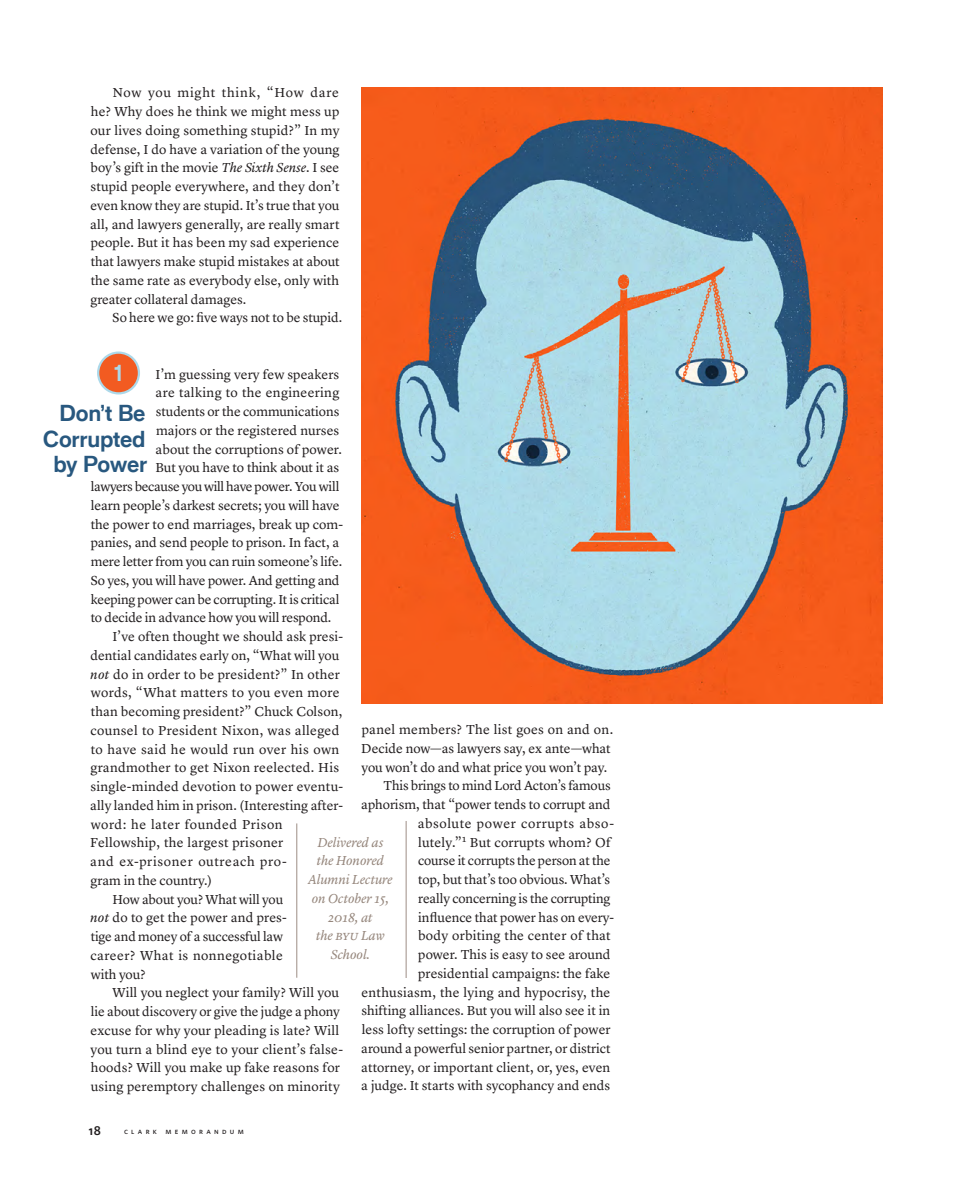
<style>
.page{position:relative;width:972px;height:1188px;background:#fff}
.page>*{position:absolute;margin:0;border:0;box-sizing:border-box;transform-origin:0 0}
.CM_text{font:700 22.5px "Applied Sans Pro";letter-spacing:-.015em;color:#28587f}
.CM_text-2{font:700 22.5px "Applied Sans Pro";color:#acd9ea}
.CM_text-3{font:13.5px/18.8px "Lyon Text";letter-spacing:.005em;color:#231f20}
.CM_text-4{font:italic 13.5px/18.8px "Lyon Text";letter-spacing:-.005em;color:#96877d;text-align:center}
.CM_text-5{font:13.5px "Lyon Text";letter-spacing:-.015em;color:#231f20}
.t1{font:12.75px "Whitney Semibold SC";color:#231f20}
.t2{font:8.25px "Whitney Medium SC";letter-spacing:.4em;color:#231f20}
.s1{font-style:italic}
</style>
<div class="page">
<hr style="left:406px;top:821px;width:1px;height:157px;background:#9d8d85">
<hr style="left:296px;top:823px;width:1px;height:155px;background:#9d8d85">
<img style="left:361px;top:87px;width:521px;height:617px">
<div style="left:98px;top:353px;width:41px;height:40px;background:#f25b21;border-radius:50%"></div>
<div style="left:97px;top:351px;width:43px;height:44px;border:2px solid #acd9ea;border-radius:50%"></div>
<p class="CM_text-3" style="left:90px;top:82px;width:251px;text-align:justify;text-indent:22px">Now you might think, “How dare he? Why does he think we might mess up our lives doing something stupid?” In my defense, I do have a variation of the young boy’s gift in the movie <span class="s1">The Sixth Sense</span>. I see stupid people everywhere, and they don’t even know they are stupid. It’s true that you all, and lawyers generally, are really smart people. But it has been my sad experience that lawyers make stupid mistakes at about the same rate as everybody else, only with greater collateral damages.</p>
<p class="CM_text-3" style="left:112px;top:307px;width:231px">So here we go: five ways not to be stupid.</p>
<p class="CM_text-2" style="left:114px;top:359px;width:11px">1</p>
<p class="CM_text" style="left:60px;top:400px;width:88px">Don’t Be</p>
<p class="CM_text" style="left:43px;top:425px;width:104px">Corrupted</p>
<p class="CM_text" style="left:53px;top:451px;width:95px">by Power</p>
<p class="CM_text-3" style="left:156px;top:364px;width:185px">I’m guessing very few speakers</p>
<p class="CM_text-3" style="left:156px;top:382px;width:185px">are talking to the engineering</p>
<p class="CM_text-3" style="left:156px;top:401px;width:185px">students or the communications</p>
<p class="CM_text-3" style="left:156px;top:420px;width:185px">majors or the registered nurses</p>
<p class="CM_text-3" style="left:156px;top:439px;width:188px">about the corruptions of power.</p>
<p class="CM_text-3" style="left:156px;top:457px;width:185px">But you have to think about it as</p>
<p class="CM_text-3" style="left:91px;top:476px;width:250px">lawyers because you will have power. You will</p>
<p class="CM_text-3" style="left:91px;top:495px;width:250px">learn people’s darkest secrets; you will have</p>
<p class="CM_text-3" style="left:91px;top:514px;width:254px">the power to end marriages, break up com-</p>
<p class="CM_text-3" style="left:91px;top:532px;width:250px">panies, and send people to prison. In fact, a</p>
<p class="CM_text-3" style="left:91px;top:551px;width:253px">mere letter from you can ruin someone’s life.</p>
<p class="CM_text-3" style="left:91px;top:570px;width:250px">So yes, you will have power. And getting and</p>
<p class="CM_text-5" style="left:91px;top:589px;width:250px">keeping power can be corrupting. It is critical</p>
<p class="CM_text-3" style="left:91px;top:607px;width:242px">to decide in advance how you will respond.</p>
<p class="CM_text-3" style="left:90px;top:626px;width:254px;text-indent:22px">I’ve often thought we should ask presi&shy;dential candidates early on, “What will you <span class="s1">not</span> do in order to be president?” In other words, “What matters to you even more than becoming president?” Chuck Colson, counsel to President Nixon, was alleged to have said he would run over his own grandmother to get Nixon reelected. His single-minded devotion to power eventu&shy;ally landed him in prison. (Interesting after&shy;word: he later founded Prison Fellowship, the largest prisoner<br>and ex-prisoner outreach pro-<br>gram in the country.)</p>
<p class="CM_text-3" style="left:90px;top:889px;width:198px;text-indent:22px">How about you? What will you <span class="s1">not</span> do to get the power and pres&shy;tige and money of a successful law career? What is nonnegotiable with you?</p>
<p class="CM_text-3" style="left:90px;top:982px;width:254px;text-indent:22px">Will you neglect your family? Will you lie about discovery or give the judge a phony excuse for why your pleading is late? Will you turn a blind eye to your client’s false&shy;hoods? Will you make up fake reasons for using peremptory challenges on minority</p>
<p class="CM_text-3" style="left:361px;top:719px;width:253px">panel members? The list goes on and on.<br>Decide now—as lawyers say, ex ante—what you won’t do and what price you won’t pay.</p>
<p class="CM_text-3" style="left:361px;top:775px;width:254px;text-align:right">This brings to mind Lord Acton’s famous aphorism, that “power tends to corrupt and absolute power corrupts abso-<br>lutely.”<sup>1</sup> But corrupts whom? Of<br>course it corrupts the person at the<br>top, but that’s too obvious. What’s<br>really concerning is the corrupting<br>influence that power has on every-<br>body orbiting the center of that<br>power. This is easy to see around presidential campaigns: the fake enthusiasm, the lying and hypocrisy, the shifting alliances. But you will also see it in less lofty settings: the corruption of power around a powerful senior partner, or district attorney, or important client, or, yes, even a judge. It starts with sycophancy and ends</p>
<p class="CM_text-4" style="left:308px;top:832px;width:86px">Delivered as the Honored<br>Alumni Lecture on October 15,<br>2018, at<br>the byu Law<br>School.</p>
<p class="t1" style="left:89px;top:1123px;width:14px">18</p>
<p class="t2" style="left:124px;top:1126px;width:121px">clark memorandum</p>
</div>
